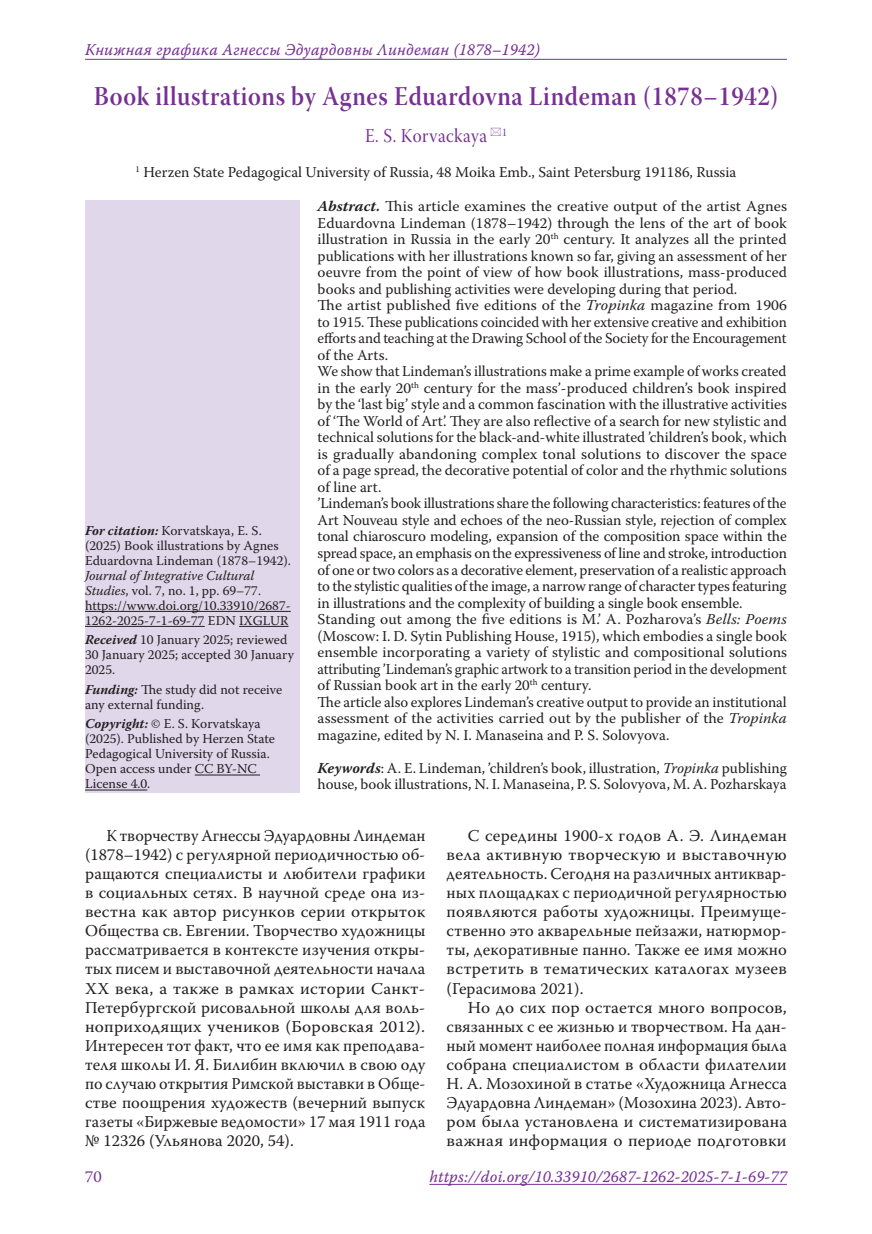
<style>
.page{position:relative;width:872px;height:1234px;background:#fff}
.page>*{position:absolute;margin:0;border:0;box-sizing:border-box;transform-origin:0 0}
.Заголовок_1{font:27px "Warnock Pro Semibold Subh";letter-spacing:.025em;color:#763193;scale:.9 1}
.Заголовок_2{font:19.5px "Warnock Pro Subh";letter-spacing:.025em;color:#763193;scale:.9 1}
.Body{font:16.5px/19px "Warnock Pro";letter-spacing:.01em;color:#231f20;text-align:justify}
.Body-2{font:16.5px/19px "Warnock Pro";letter-spacing:.01em;color:#231f20;text-align:justify;scale:1.04 1}
.t1{font:16.5px "Warnock Pro It Capt";letter-spacing:.01em;color:#763193;scale:.95 1}
.t2{font:16.5px "Warnock Pro";color:#763193}
.Annotation{font:15px/16.5px "Warnock Pro";color:#231f20;text-align:justify}
.Affiliation{font:15px "Warnock Pro";color:#231f20}
.Affiliation_info{font:13.5px/15px "Warnock Pro";color:#231f20}
.s1{font-weight:700;font-style:italic}
.s2{font-style:italic}
</style>
<div class="page">
<hr style="left:429px;top:1183px;width:358px;height:1px;background:#763193">
<hr style="left:85px;top:59px;width:702px;height:1px;background:#763193">
<div style="left:85px;top:200px;width:214px;height:592px;background:#e1d7ea"></div>
<hr style="left:85px;top:611px;width:206px;height:1px;background:#231f20">
<hr style="left:85px;top:626px;width:120px;height:1px;background:#231f20">
<hr style="left:239px;top:626px;width:49px;height:1px;background:#231f20">
<hr style="left:195px;top:774px;width:65px;height:1px;background:#231f20">
<hr style="left:85px;top:789px;width:62px;height:1px;background:#231f20">
<p class="t1" style="left:85px;top:39px;width:480px">Книжная графика Агнессы Эдуардовны Линдеман (1878–1942)</p>
<p class="Заголовок_1" style="left:94px;top:80px;width:762px">Book illustrations by Agnes Eduardovna Lindeman (1878–1942)</p>
<p class="Заголовок_2" style="left:365px;top:125px;width:159px">E. S. Korvackaya <sup>1</sup></p>
<p class="Affiliation" style="left:136px;top:163px;width:602px"><sup>1</sup> Herzen State Pedagogical University of Russia, 48 Moika Emb., Saint Petersburg 191186, Russia</p>
<p class="Annotation" style="left:317px;top:198px;width:471px"><span class="s1">Abstract.</span> This article examines the creative output of the artist Agnes Eduardovna Lindeman (1878–1942) through the lens of the art of book illustration in Russia in the early 20<sup>th</sup> century. It analyzes all the printed publications with her illustrations known so far, giving an assessment of her oeuvre from the point of view of how book illustrations, mass-produced books and publishing activities were developing during that period.</p>
<p class="Annotation" style="left:317px;top:297px;width:471px">The artist published five editions of the <span class="s2">Tropinka</span> magazine from 1906 to 1915. These publications coincided with her extensive creative and exhibition efforts and teaching at the Drawing School of the Society for the Encouragement of the Arts.</p>
<p class="Annotation" style="left:317px;top:363px;width:471px">We show that Lindeman’s illustrations make a prime example of works created in the early 20<sup>th</sup> century for the mass’-produced children’s book inspired by the ‘last big’ style and a common fascination with the illustrative activities of ‘The World of Art’. They are also reflective of a search for new stylistic and technical solutions for the black-and-white illustrated ’children’s book, which is gradually abandoning complex tonal solutions to discover the space of a page spread, the decorative potential of color and the rhythmic solutions of line art.</p>
<p class="Annotation" style="left:317px;top:495px;width:471px">’Lindeman’s book illustrations share the following characteristics: features of the Art Nouveau style and echoes of the neo-Russian style, rejection of complex tonal chiaroscuro modeling, expansion of the composition space within the spread space, an emphasis on the expressiveness of line and stroke, introduction of one or two colors as a decorative element, preservation of a realistic approach to the stylistic qualities of the image, a narrow range of character types featuring in illustrations and the complexity of building a single book ensemble.</p>
<p class="Annotation" style="left:317px;top:610px;width:471px">Standing out among the five editions is M.’ A. Pozharova’s <span class="s2">Bells: Poems </span>(Moscow: I. D. Sytin Publishing House, 1915), which embodies a single book ensemble incorporating a variety of stylistic and compositional solutions attributing ’Lindeman’s graphic artwork to a transition period in the development of Russian book art in the early 20<sup>th</sup> century.</p>
<p class="Annotation" style="left:317px;top:693px;width:471px">The article also explores Lindeman’s creative output to provide an institutional assessment of the activities carried out by the publisher of the <span class="s2">Tropinka </span>magazine, edited by N. I. Manaseinа and P. S. Solovyova.</p>
<p class="Annotation" style="left:317px;top:759px;width:471px"><span class="s1">Keywords</span>: A. E. Lindeman, ’children’s book, illustration, <span class="s2">Tropinka</span> publishing house, book illustrations, N. I. Manaseina, P. S. Solovyova, M. A. Pozharskaya</p>
<p class="Body" style="left:85px;top:825px;width:342px;text-indent:21px">К творчеству Агнессы Эдуардовны Линдеман (1878–1942) с регулярной периодичностью об&shy;ращаются специалисты и любители графики в социальных сетях. В научной среде она из&shy;вестна как автор рисунков серии открыток Общества св. Евгении. Творчество художницы рассматривается в контексте изучения откры&shy;тых писем и выставочной деятельности начала XX века, а также в рамках истории Санкт-Петербургской рисовальной школы для воль&shy;ноприходящих учеников (Боровская 2012).<br>Интересен тот факт, что ее имя как преподава&shy;теля школы И. Я. Билибин включил в свою оду по случаю открытия Римской выставки в Обще&shy;стве поощрения художеств (вечерний выпуск газеты «Биржевые ведомости» 17 мая 1911 года № 12326 (Ульянова 2020, 54).</p>
<p class="Body" style="left:446px;top:825px;width:342px;text-indent:21px">С середины 1900-х годов А. Э. Линдеман вела активную творческую и выставочную деятельность. Сегодня на различных антиквар&shy;ных площадках с периодичной регулярностью появляются работы художницы. Преимуще&shy;ственно это акварельные пейзажи, натюрмор&shy;ты, декоративные панно. Также ее имя можно встретить в тематических каталогах музеев (Герасимова 2021).</p>
<p class="Affiliation_info" style="left:85px;top:522px;width:207px"><span class="s1">For citation:</span> Korvatskaya, E. S. (2025) Book illustrations by Agnes Eduardovna Lindeman (1878–1942).<br><span class="s2">Journal of Integrative Cultural Studies</span>, vol. 7, no. 1, pp. 69–77. https://www.doi.org/10.33910/2687- 1262-2025-7-1-69-77 EDN IXGLUR</p>
<p class="Affiliation_info" style="left:85px;top:632px;width:210px"><span class="s1">Received</span> 10 January 2025; reviewed<br>30 January 2025; accepted 30 January<br>2025.</p>
<p class="Affiliation_info" style="left:85px;top:681px;width:199px"><span class="s1">Funding:</span> The study did not receive any external funding.</p>
<p class="Affiliation_info" style="left:85px;top:716px;width:191px"><span class="s1">Copyright:</span> © E. S. Korvatskaya (2025). Published by Herzen State<br>Pedagogical University of Russia.<br>Open access under CC BY-NC<br>License 4.0.</p>
<p class="Body-2" style="left:446px;top:997px;width:329px;text-indent:21px">Но до сих пор остается много вопросов, связанных с ее жизнью и творчеством. На дан&shy;ный момент наиболее полная информация была собрана специалистом в области филателии Н. А. Мозохиной в статье «Художница Агнесса Эдуардовна Линдеман» (Мозохина 2023). Авто&shy;ром была установлена и систематизирована важная информация о периоде подготовки</p>
<p class="t2" style="left:85px;top:1166px;width:18px">70</p>
<p class="t1" style="left:429px;top:1166px;width:378px">https://doi.org/10.33910/2687-1262-2025-7-1-69-77</p>
</div>
